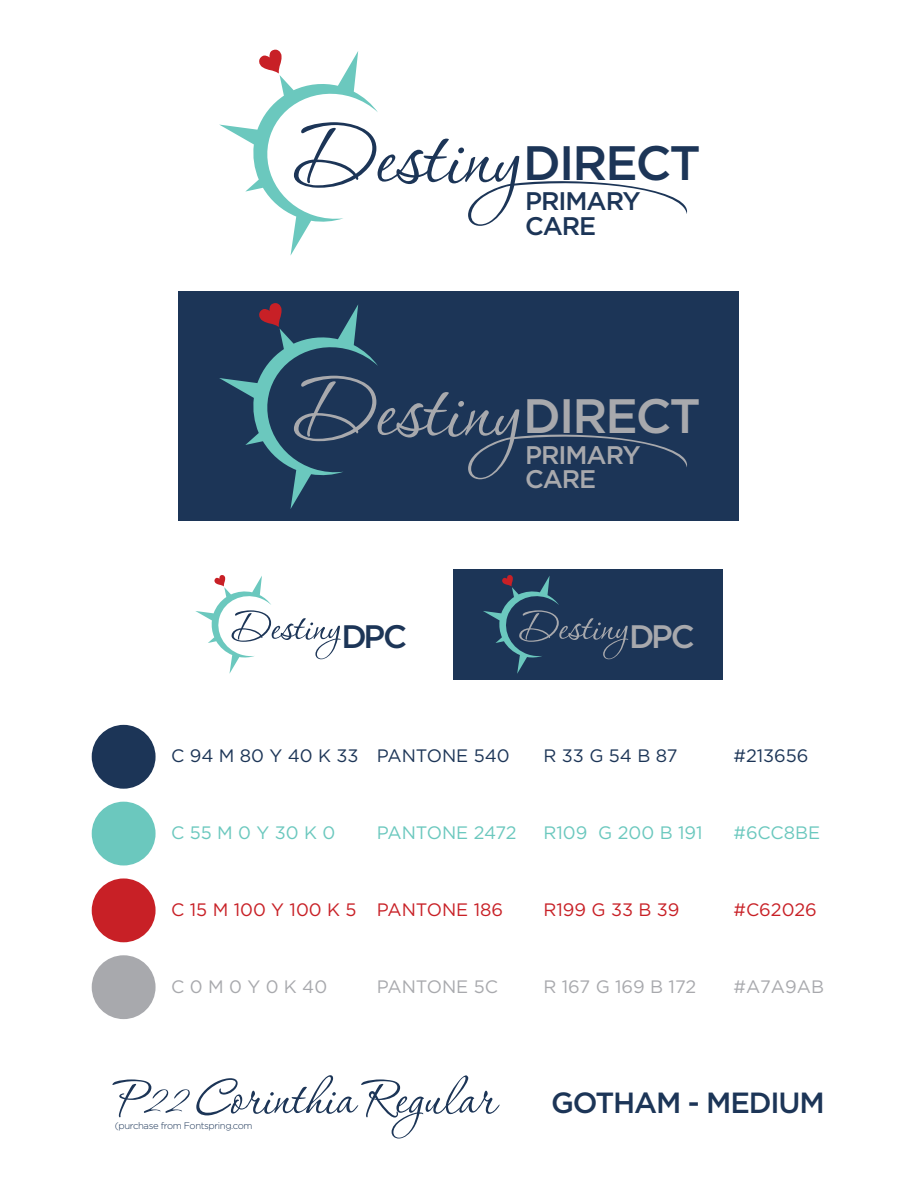
<style>
.page{position:relative;width:918px;height:1188px;background:#fff}
.page>*{position:absolute;margin:0;border:0;box-sizing:border-box;transform-origin:0 0}
.t1{font:105px "P22 Corinthia";color:#1c3557}
.t2{font:105px "P22 Corinthia";color:#a8a9ad}
.t3{font:63.45px "P22 Corinthia";color:#1c3557}
.t4{font:50.4px "P22 Corinthia";color:#1c3557}
.t5{font:50.4px "P22 Corinthia";color:#a8a9ad}
.t6{font:500 48.3px "Gotham";letter-spacing:-.04em;color:#1c3557}
.t7{font:500 48.3px "Gotham";letter-spacing:-.04em;color:#a8a9ad}
.t8{font:500 25.5px/24.8px "Gotham";letter-spacing:-.04em;color:#1c3557}
.t9{font:500 25.5px/24.8px "Gotham";letter-spacing:-.04em;color:#a8a9ad}
.t10{font:18px "Gotham";color:#6bc8be}
.t11{font:18px "Gotham";color:#c82026}
.t12{font:18px "Gotham";color:#1c3557}
.t13{font:18px "Gotham";color:#a8a9ad}
.t14{font:300 9.6px "Gotham";letter-spacing:-.04em;color:#1c3557}
.s1{font-family:"Gotham";font-weight:500;font-size:29.25px}
</style>
<div class="page">
<div style="left:179px;top:291px;width:560px;height:229px;background:#1c3557"></div>
<svg style="left:219px;top:49px;width:159px;height:207px"></svg>
<svg style="left:468px;top:156px;width:219px;height:70px"></svg>
<svg style="left:219px;top:303px;width:159px;height:206px"></svg>
<svg style="left:468px;top:409px;width:219px;height:70px"></svg>
<div style="left:454px;top:569px;width:269px;height:111px;background:#1c3557"></div>
<svg style="left:195px;top:575px;width:76px;height:99px"></svg>
<svg style="left:483px;top:575px;width:76px;height:99px"></svg>
<div style="left:92px;top:725px;width:64px;height:64px;background:#1c3557;border-radius:50%"></div>
<div style="left:92px;top:802px;width:64px;height:63px;background:#6bc8be;border-radius:50%"></div>
<div style="left:92px;top:878px;width:64px;height:64px;background:#c82026;border-radius:50%"></div>
<div style="left:92px;top:955px;width:64px;height:64px;background:#a8a9ad;border-radius:50%"></div>
<h1 class="t1" style="left:296px;top:103px;width:199px">Destin</h1>
<h3 class="t6" style="left:523px;top:131px;width:179px">DIRECT</h3>
<h3 class="t8" style="left:525px;top:188px;width:117px">PRIMARY<br>CARE</h3>
<h1 class="t2" style="left:296px;top:356px;width:199px">Destin</h1>
<h3 class="t7" style="left:523px;top:384px;width:179px">DIRECT</h3>
<h3 class="t9" style="left:525px;top:442px;width:117px">PRIMARY<br>CARE</h3>
<h3 class="t4" style="left:233px;top:601px;width:176px">Destiny<sub>DPC</sub></h3>
<h3 class="t5" style="left:520px;top:601px;width:176px">Destiny<sub>DPC</sub></h3>
<p class="t12" style="left:171px;top:744px;width:340px">C 94 M 80 Y 40 K 33 PANTONE 540</p>
<p class="t12" style="left:543px;top:744px;width:136px">R 33 G 54 B 87</p>
<p class="t12" style="left:733px;top:744px;width:77px">#213656</p>
<p class="t10" style="left:171px;top:821px;width:166px">C 55 M 0 Y 30 K 0</p>
<p class="t10" style="left:377px;top:821px;width:141px">PANTONE 2472</p>
<p class="t10" style="left:543px;top:821px;width:161px">R109 G 200 B 191</p>
<p class="t10" style="left:733px;top:821px;width:88px">#6CC8BE</p>
<p class="t11" style="left:171px;top:898px;width:333px">C 15 M 100 Y 100 K 5 PANTONE 186</p>
<p class="t11" style="left:543px;top:898px;width:138px">R199 G 33 B 39</p>
<p class="t11" style="left:733px;top:898px;width:85px">#C62026</p>
<p class="t13" style="left:171px;top:975px;width:158px">C 0 M 0 Y 0 K 40</p>
<p class="t13" style="left:377px;top:975px;width:123px">PANTONE 5C</p>
<p class="t13" style="left:543px;top:975px;width:154px">R 167 G 169 B 172</p>
<p class="t13" style="left:733px;top:975px;width:92px">#A7A9AB</p>
<h2 class="t3" style="left:115px;top:1065px;width:711px">P22 Corinthia Regular <span class="s1">GOTHAM - MEDIUM</span></h2>
<p class="t14" style="left:115px;top:1120px;width:139px">(purchase from Fontspring.com</p>
</div>
